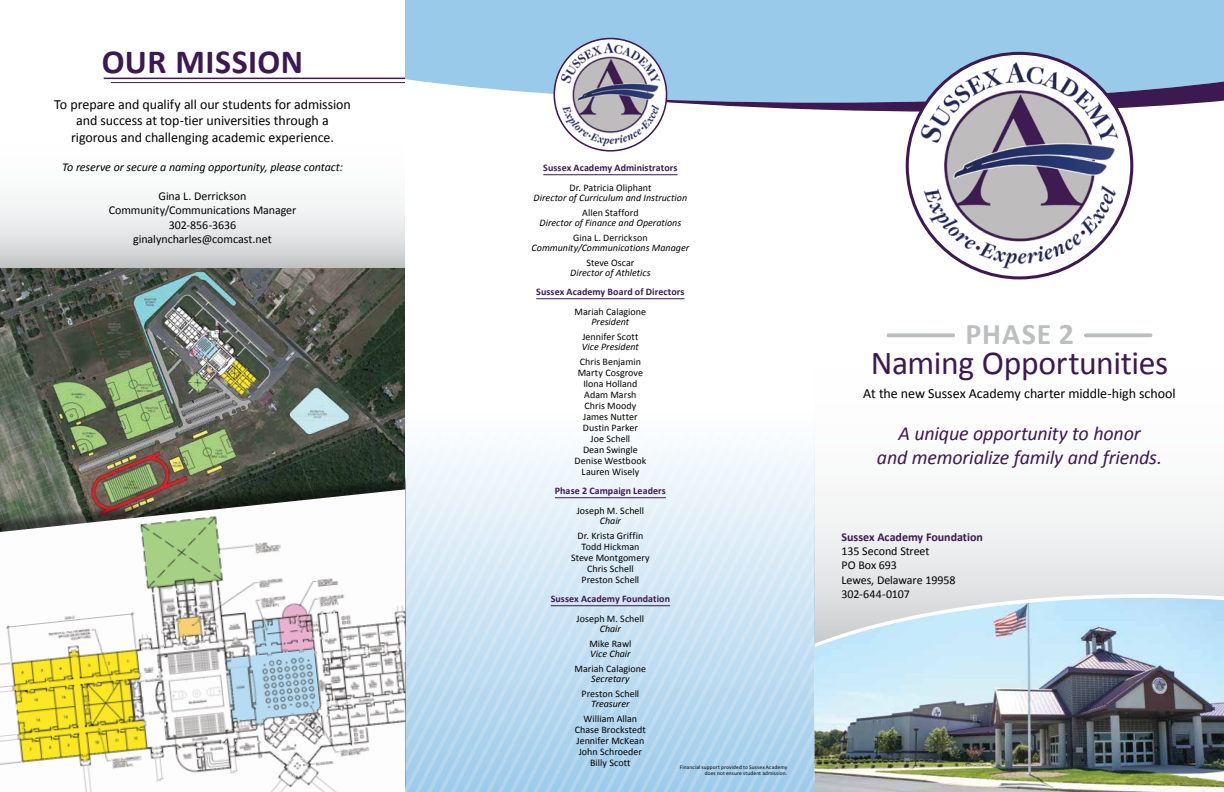
<style>
.page{position:relative;width:1224px;height:792px;background:#fff}
.page>*{position:absolute;margin:0;border:0;box-sizing:border-box;transform-origin:0 0}
.t1{font:700 33.8px "Calibri";letter-spacing:.015em;color:#3d1951}
.t2{font:33.6px "Calibri";letter-spacing:-.015em;color:#3d1951}
.t3{font:700 30px "Calibri";letter-spacing:.035em;color:#bcbec0}
.t4{font:italic 20px/24px "Calibri";letter-spacing:-.01em;color:#3d1951;text-align:center}
.t5{font:14px/16.8px "Calibri";letter-spacing:-.005em;color:#000;text-align:center}
.t6{font:12px/14.4px "Calibri";letter-spacing:-.005em;color:#000}
.t7{font:italic 12px "Calibri";letter-spacing:-.005em;color:#000}
.t8{font:700 12px "Calibri";color:#3d1951}
.t9{font:10px/11px "Calibri";color:#000;text-align:center}
.t10{font:italic 10px "Calibri";color:#000}
.t11{font:700 10px "Calibri";letter-spacing:.005em;color:#3d1951}
.t12{font:5.5px/6px "Calibri";letter-spacing:.02em;color:#000;text-align:right}
</style>
<div class="page">
<svg style="left:0;top:77px;width:405px;height:192px"></svg>
<svg style="left:814px;top:115px;width:410px;height:479px"></svg>
<img style="left:0;top:269px;width:405px;height:199px">
<div style="left:405px;top:0;width:819px;height:101px;background:#9acaea"></div>
<svg style="left:663px;top:80px;width:561px;height:35px"></svg>
<svg style="left:405px;top:451px;width:409px;height:341px;background:#cbe3f3"></svg>
<img style="left:907px;top:53px;width:225px;height:225px;border-radius:112px">
<img style="left:554px;top:39px;width:113px;height:112px;border-radius:56px">
<div style="left:554px;top:38px;width:113px;height:114px;border:2px solid #3d1951;border-radius:50%"></div>
<hr style="left:543px;top:174px;width:135px;height:1px;background:#3d1951">
<hr style="left:536px;top:298px;width:149px;height:1px;background:#3d1951">
<hr style="left:555px;top:497px;width:111px;height:1px;background:#3d1951">
<hr style="left:551px;top:605px;width:119px;height:1px;background:#3d1951">
<hr style="left:104px;top:78px;width:301px;height:1px;background:#3d1951">
<hr style="left:111px;top:82px;width:294px;height:1px;background:#3d1951">
<svg style="left:814px;top:594px;width:410px;height:4px;fill:#dfe0e1"></svg>
<img style="left:814px;top:598px;width:410px;height:194px">
<div style="left:0;top:468px;width:405px;height:324px;background:#000;opacity:.45"></div>
<img style="left:0;top:489px;width:405px;height:303px">
<svg style="left:887px;top:333px;width:68px;height:4px"></svg>
<svg style="left:1084px;top:333px;width:68px;height:4px"></svg>
<h1 class="t1" style="left:102px;top:40px;width:203px">OUR MISSION</h1>
<h3 class="t5" style="left:54px;top:96px;width:298px">To prepare and qualify all our students for admission and success at top-tier universities through a rigorous and challenging academic experience.</h3>
<p class="t7" style="left:62px;top:159px;width:282px">To reserve or secure a naming opportunity, please contact:</p>
<p class="t6" style="left:109px;top:189px;width:189px;text-align:center">Gina L. Derrickson<br>Community/Communications Manager<br>302-856-3636 ginalyncharles@comcast.net</p>
<p class="t11" style="left:543px;top:161px;width:136px">Sussex Academy Administrators</p>
<p class="t9" style="left:569px;top:182px;width:83px">Dr. Patricia Oliphant</p>
<p class="t10" style="left:534px;top:191px;width:155px">Director of Curriculum and Instruction</p>
<p class="t9" style="left:582px;top:207px;width:58px">Allen Stafford</p>
<p class="t10" style="left:540px;top:216px;width:143px">Director of Finance and Operations</p>
<p class="t9" style="left:573px;top:232px;width:76px">Gina L. Derrickson</p>
<p class="t10" style="left:532px;top:241px;width:159px">Community/Communications Manager</p>
<p class="t9" style="left:587px;top:257px;width:49px">Steve Oscar</p>
<p class="t10" style="left:570px;top:266px;width:82px">Director of Athletics</p>
<p class="t11" style="left:536px;top:285px;width:150px">Sussex Academy Board of Directors</p>
<p class="t9" style="left:575px;top:306px;width:73px">Mariah Calagione</p>
<p class="t10" style="left:592px;top:315px;width:39px">President</p>
<p class="t9" style="left:582px;top:331px;width:58px">Jennifer Scott</p>
<p class="t10" style="left:582px;top:340px;width:59px">Vice President</p>
<p class="t9" style="left:575px;top:356px;width:73px">Chris Benjamin<br>Marty Cosgrove<br>Ilona Holland<br>Adam Marsh<br>Chris Moody<br>James Nutter<br>Dustin Parker<br>Joe Schell<br>Dean Swingle<br>Denise Westbook<br>Lauren Wisely</p>
<p class="t11" style="left:555px;top:484px;width:112px">Phase 2 Campaign Leaders</p>
<p class="t9" style="left:577px;top:505px;width:69px">Joseph M. Schell</p>
<p class="t10" style="left:600px;top:514px;width:23px">Chair</p>
<p class="t9" style="left:571px;top:530px;width:80px">Dr. Krista Griffin<br>Todd Hickman<br>Steve Montgomery<br>Chris Schell<br>Preston Schell</p>
<p class="t11" style="left:551px;top:592px;width:121px">Sussex Academy Foundation</p>
<p class="t9" style="left:577px;top:613px;width:69px">Joseph M. Schell</p>
<p class="t10" style="left:600px;top:622px;width:23px">Chair</p>
<p class="t9" style="left:589px;top:638px;width:44px">Mike Rawl</p>
<p class="t10" style="left:590px;top:647px;width:42px">Vice Chair</p>
<p class="t9" style="left:575px;top:663px;width:73px">Mariah Calagione</p>
<p class="t10" style="left:591px;top:672px;width:40px">Secretary</p>
<p class="t9" style="left:582px;top:688px;width:59px">Preston Schell</p>
<p class="t10" style="left:591px;top:697px;width:40px">Treasurer</p>
<p class="t9" style="left:575px;top:713px;width:73px">William Allan<br>Chase Brockstedt<br>Jennifer McKean<br>John Schroeder<br>Billy Scott</p>
<p class="t12" style="left:680px;top:764px;width:109px">Financial support provided to Sussex Academy does not ensure student admission.</p>
<h3 class="t3" style="left:966px;top:315px;width:110px">PHASE 2</h3>
<h2 class="t2" style="left:871px;top:342px;width:299px">Naming Opportunities</h2>
<h3 class="t5" style="left:863px;top:385px;width:314px">At the new Sussex Academy charter middle-high school</h3>
<h3 class="t4" style="left:877px;top:420px;width:287px">A unique opportunity to honor<br>and memorialize family and friends.</h3>
<p class="t8" style="left:842px;top:529px;width:143px">Sussex Academy Foundation</p>
<p class="t6" style="left:842px;top:544px;width:116px">135 Second Street<br>PO Box 693<br>Lewes, Delaware 19958<br>302-644-0107</p>
</div>
